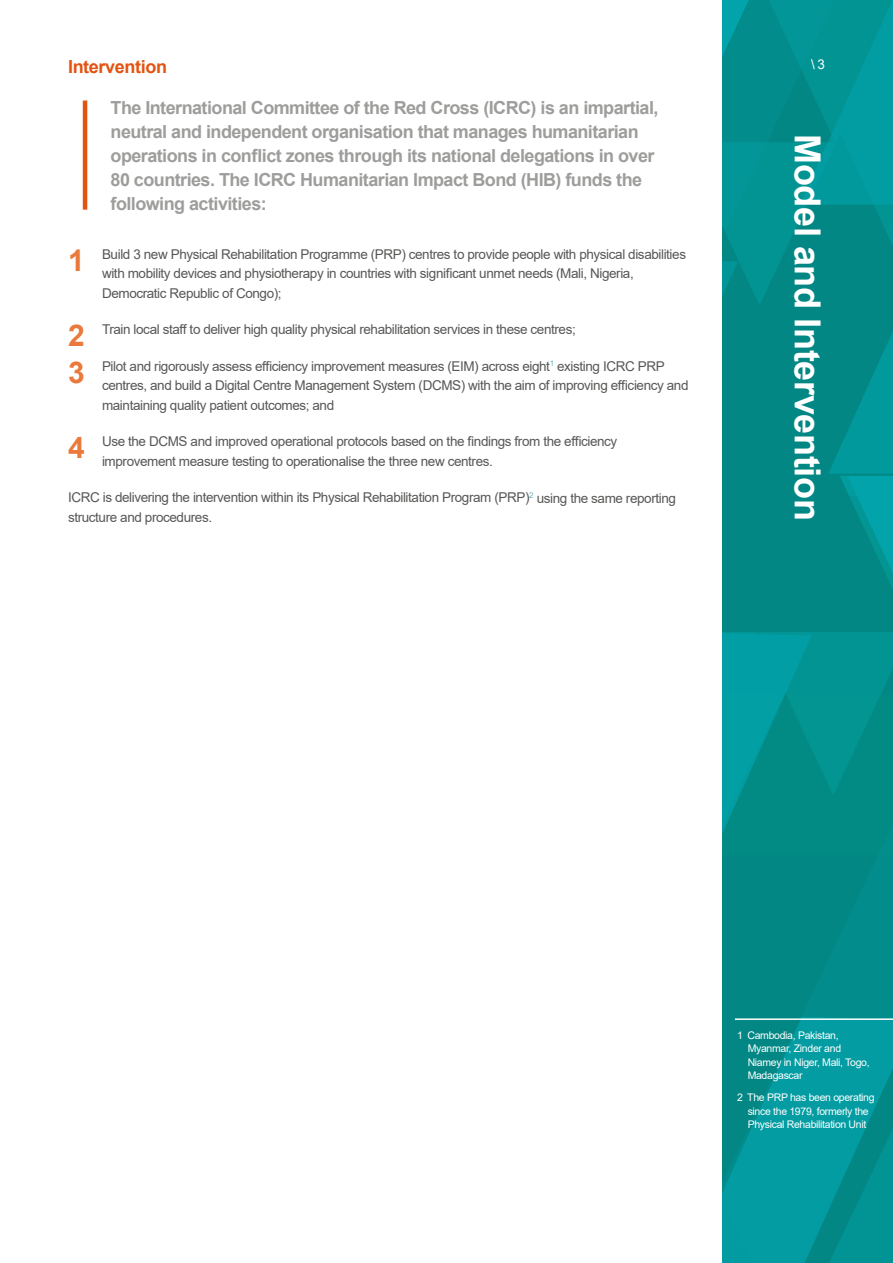
<style>
.page{position:relative;width:893px;height:1263px;background:#fff}
.page>*{position:absolute;margin:0;border:0;box-sizing:border-box;transform-origin:0 0}
.t1{font:700 36px "Arial";letter-spacing:-.01em;color:#fff}
.t2{font:700 30px "Arial";color:#ea793c}
.Pullout_text{font:700 18px/24px "Arial";letter-spacing:-.03em;color:#9d9d9c}
.H2{font:700 18px "Arial";letter-spacing:-.02em;color:#e35311}
.Body_Text_SPAN{font:13.5px/19.5px "Arial";letter-spacing:-.03em;color:#575756}
.t3{font:13.5px "Arial";color:#fff}
.Footnote{font:10.5px/13.5px "Arial";letter-spacing:-.03em;color:#fff}
</style>
<div class="page">
<svg style="left:722px;top:0;width:171px;height:1263px;background:#028f8e"></svg>
<hr style="left:83px;top:101px;width:4px;height:109px;background:#e35311">
<hr style="left:735px;top:1018px;width:158px;height:2px;background:#fff">
<h1 class="H2" style="left:68px;top:54px;width:101px">Intervention</h1>
<p class="t3" style="left:811px;top:55px;width:15px">\ 3</p>
<p class="Pullout_text" style="left:111px;top:96px;width:549px">The International Committee of the Red Cross (ICRC) is an impartial, neutral and independent organisation that manages humanitarian operations in conflict zones through its national delegations in over 80 countries. The ICRC Humanitarian Impact Bond (HIB) funds the following activities:</p>
<p class="t2" style="left:68px;top:239px;width:18px">1</p>
<p class="Body_Text_SPAN" style="left:102px;top:244px;width:585px">Build 3 new Physical Rehabilitation Programme (PRP) centres to provide people with physical disabilities with mobility devices and physiotherapy in countries with significant unmet needs (Mali, Nigeria,<br>Democratic Republic of Congo);</p>
<p class="t2" style="left:68px;top:315px;width:18px">2</p>
<p class="Body_Text_SPAN" style="left:102px;top:320px;width:475px">Train local staff to deliver high quality physical rehabilitation services in these centres;</p>
<p class="t2" style="left:68px;top:351px;width:18px">3</p>
<p class="Body_Text_SPAN" style="left:102px;top:356px;width:588px">Pilot and rigorously assess efficiency improvement measures (EIM) across eight<sup>1</sup> existing ICRC PRP centres, and build a Digital Centre Management System (DCMS) with the aim of improving efficiency and maintaining quality patient outcomes; and</p>
<p class="t2" style="left:68px;top:427px;width:18px">4</p>
<p class="Body_Text_SPAN" style="left:102px;top:432px;width:517px">Use the DCMS and improved operational protocols based on the findings from the efficiency improvement measure testing to operationalise the three new centres.</p>
<h1 class="Body_Text_SPAN" style="left:68px;top:488px;width:609px">ICRC is delivering the intervention within its Physical Rehabilitation Program (PRP)<sup>2</sup> using the same reporting structure and procedures.</h1>
<h1 class="t1" style="left:833px;top:134px;width:388px;rotate:90deg">Model and Intervention</h1>
<p class="Footnote" style="left:748px;top:1028px;width:124px;text-indent:-11px">1 Cambodia, Pakistan,<br>Myanmar, Zinder and<br>Niamey in Niger, Mali, Togo,<br>Madagascar</p>
<p class="Footnote" style="left:737px;top:1091px;width:139px;text-align:center">2 The PRP has been operating since the 1979, formerly the<br>Physical Rehabilitation Unit</p>
</div>
